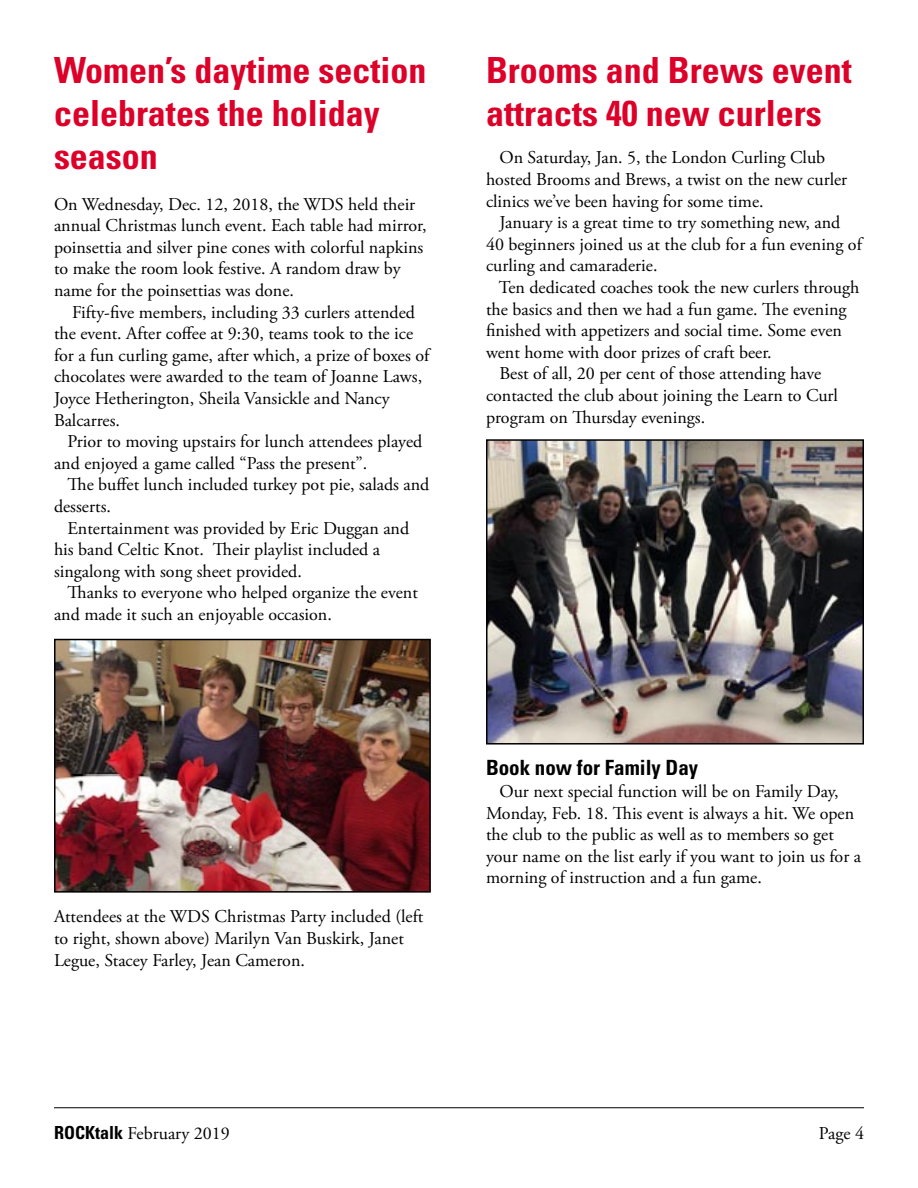
<style>
.page{position:relative;width:918px;height:1188px;background:#fff}
.page>*{position:absolute;margin:0;border:0;box-sizing:border-box;transform-origin:0 0}
.t1{font:700 condensed 36px/43.2px "Univers";color:#dd0029}
.t2{font:700 condensed 21px "Univers";color:#000}
.t3{font:18px/21.6px "Adobe Garamond Pro";color:#000}
.s1{font-family:"Univers";font-weight:700;font-stretch:condensed}
</style>
<div class="page">
<hr style="left:54px;top:1107px;width:810px;height:1px;background:#000">
<img style="left:57px;top:642px;width:371px;height:248px">
<div style="left:54px;top:639px;width:377px;height:254px;border:2px solid #000"></div>
<img style="left:489px;top:442px;width:372px;height:300px">
<div style="left:486px;top:439px;width:378px;height:306px;border:2px solid #000"></div>
<p class="t1" style="left:54px;top:48px;width:374px">Women’s daytime section celebrates the holiday season</p>
<p class="t3" style="left:54px;top:194px;width:374px">On Wednesday, Dec. 12, 2018, the WDS held their annual Christmas lunch event. Each table had mirror, poinsettia and silver pine cones with colorful napkins to make the room look festive. A random draw by name for the poinsettias was done.</p>
<p class="t3" style="left:54px;top:302px;width:377px;text-indent:18px">Fifty-five members, including 33 curlers attended the event. After coffee at 9:30, teams took to the ice for a fun curling game, after which, a prize of boxes of chocolates were awarded to the team of Joanne Laws, Joyce Hetherington, Sheila Vansickle and Nancy Balcarres.</p>
<p class="t3" style="left:54px;top:431px;width:370px;text-indent:14px">Prior to moving upstairs for lunch attendees played and enjoyed a game called “Pass the present”.</p>
<p class="t3" style="left:54px;top:474px;width:377px;text-indent:14px">The buffet lunch included turkey pot pie, salads and desserts.</p>
<p class="t3" style="left:54px;top:518px;width:357px;text-indent:14px">Entertainment was provided by Eric Duggan and his band Celtic Knot. Their playlist included a singalong with song sheet provided.</p>
<p class="t3" style="left:54px;top:582px;width:365px;text-indent:14px">Thanks to everyone who helped organize the event and made it such an enjoyable occasion.</p>
<p class="t3" style="left:54px;top:906px;width:371px">Attendees at the WDS Christmas Party included (left to right, shown above) Marilyn Van Buskirk, Janet<br>Legue, Stacey Farley, Jean Cameron.</p>
<p class="t1" style="left:486px;top:48px;width:367px">Brooms and Brews event attracts 40 new curlers</p>
<p class="t3" style="left:486px;top:148px;width:363px;text-indent:14px">On Saturday, Jan. 5, the London Curling Club hosted Brooms and Brews, a twist on the new curler clinics we’ve been having for some time.</p>
<p class="t3" style="left:500px;top:212px;width:342px">January is a great time to try something new, and</p>
<p class="t3" style="left:486px;top:234px;width:377px">40 beginners joined us at the club for a fun evening of</p>
<p class="t3" style="left:486px;top:256px;width:173px">curling and camaraderie.</p>
<p class="t3" style="left:499px;top:277px;width:362px">Ten dedicated coaches took the new curlers through</p>
<p class="t3" style="left:486px;top:299px;width:362px">the basics and then we had a fun game. The evening</p>
<p class="t3" style="left:486px;top:320px;width:357px">finished with appetizers and social time. Some even</p>
<p class="t3" style="left:486px;top:342px;width:287px">went home with door prizes of craft beer.</p>
<p class="t3" style="left:486px;top:364px;width:354px;text-indent:14px">Best of all, 20 per cent of those attending have contacted the club about joining the Learn to Curl program on Thursday evenings.</p>
<p class="t2" style="left:486px;top:755px;width:214px">Book now for Family Day</p>
<p class="t3" style="left:486px;top:781px;width:377px;text-indent:14px">Our next special function will be on Family Day, Monday, Feb. 18. This event is always a hit. We open the club to the public as well as to members so get your name on the list early if you want to join us for a morning of instruction and a fun game.</p>
<p class="t3" style="left:54px;top:1123px;width:177px"><span class="s1">ROCKtalk</span> February 2019</p>
<p class="t3" style="left:819px;top:1123px;width:47px">Page 4</p>
</div>
